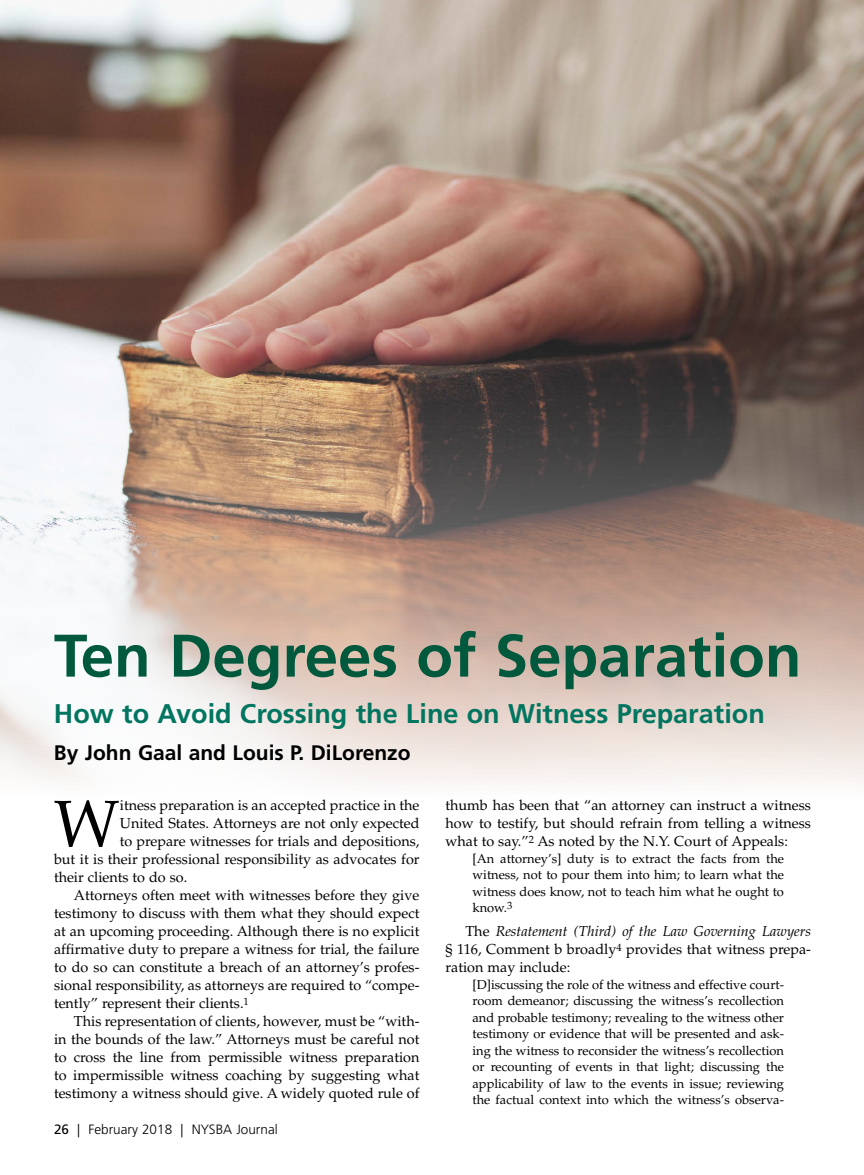
<style>
.page{position:relative;width:864px;height:1175px;background:#fff}
.page>*{position:absolute;margin:0;border:0;box-sizing:border-box;transform-origin:0 0}
.t1{font:65.85px "Palatino";color:#000}
.t2{font:700 60px "Frutiger";color:#00583d}
.t3{font:700 27px "Frutiger";color:#01755f}
.t4{font:700 21px "Frutiger";color:#000}
.t5{font:14.4px/18px "Palatino";color:#000;text-align:justify}
.t6{font:300 13.5px "Frutiger";color:#000}
.t7{font:12.9px/16.5px "Palatino";color:#000;text-align:justify}
.s1{font-style:italic}
.s2{font-weight:400}
</style>
<div class="page">
<img style="left:0;top:0;width:864px;height:782px">
<h2 class="t2" style="left:54px;top:620px;width:749px">Ten Degrees of Separation</h2>
<h3 class="t3" style="left:54px;top:698px;width:712px">How to Avoid Crossing the Line on Witness Preparation</h3>
<h3 class="t4" style="left:54px;top:740px;width:358px">By John Gaal and Louis P. DiLorenzo</h3>
<p class="t5" style="left:446px;top:796px;width:367px">thumb has been that “an attorney can instruct a witness how to testify, but should refrain from telling a witness what to say.”<sup>2</sup> As noted by the N.Y. Court of Appeals:</p>
<p class="t7" style="left:472px;top:850px;width:313px">[An attorney’s] duty is to extract the facts from the witness, not to pour them into him; to learn what the witness does know, not to teach him what he ought to know.<sup>3</sup></p>
<p class="t5" style="left:445px;top:922px;width:367px;text-indent:20px">The <span class="s1">Restatement (Third) of the Law Governing Lawyers </span>§ 116, Comment b broadly<sup>4</sup> provides that witness prepa&shy;ration may include:</p>
<p class="t7" style="left:472px;top:976px;width:313px">[D]iscussing the role of the witness and effective court&shy;room demeanor; discussing the witness’s recollection and probable testimony; revealing to the witness other testimony or evidence that will be presented and ask&shy;ing the witness to reconsider the witness’s recollection or recounting of events in that light; discussing the applicability of law to the events in issue; reviewing the factual context into which the witness’s observa-</p>
<h1 class="t1" style="left:54px;top:785px;width:67px">W</h1>
<p class="t5" style="left:120px;top:796px;width:301px">itness preparation is an accepted practice in the</p>
<p class="t5" style="left:120px;top:814px;width:301px">United States. Attorneys are not only expected</p>
<p class="t5" style="left:120px;top:832px;width:301px">to prepare witnesses for trials and depositions,</p>
<p class="t5" style="left:54px;top:850px;width:367px">but it is their professional responsibility as advocates for</p>
<p class="t5" style="left:54px;top:868px;width:135px">their clients to do so.</p>
<p class="t5" style="left:74px;top:886px;width:347px">Attorneys often meet with witnesses before they give</p>
<p class="t5" style="left:54px;top:904px;width:367px">testimony to discuss with them what they should expect</p>
<p class="t5" style="left:54px;top:922px;width:367px">at an upcoming proceeding. Although there is no explicit</p>
<p class="t5" style="left:54px;top:940px;width:367px">affirmative duty to prepare a witness for trial, the failure</p>
<p class="t5" style="left:54px;top:958px;width:367px">to do so can constitute a breach of an attorney’s profes-</p>
<p class="t5" style="left:54px;top:976px;width:367px">sional responsibility, as attorneys are required to “compe-</p>
<p class="t5" style="left:54px;top:994px;width:196px">tently” represent their clients.<sup>1</sup></p>
<p class="t5" style="left:74px;top:1012px;width:347px">This representation of clients, however, must be “with-</p>
<p class="t5" style="left:54px;top:1030px;width:367px">in the bounds of the law.” Attorneys must be careful not</p>
<p class="t5" style="left:54px;top:1048px;width:367px">to cross the line from permissible witness preparation</p>
<p class="t5" style="left:54px;top:1066px;width:367px">to impermissible witness coaching by suggesting what</p>
<p class="t5" style="left:54px;top:1084px;width:367px">testimony a witness should give. A widely quoted rule of</p>
<p class="t6" style="left:54px;top:1122px;width:225px"><span class="s2">26</span> | February 2018 | NYSBA Journal</p>
</div>
